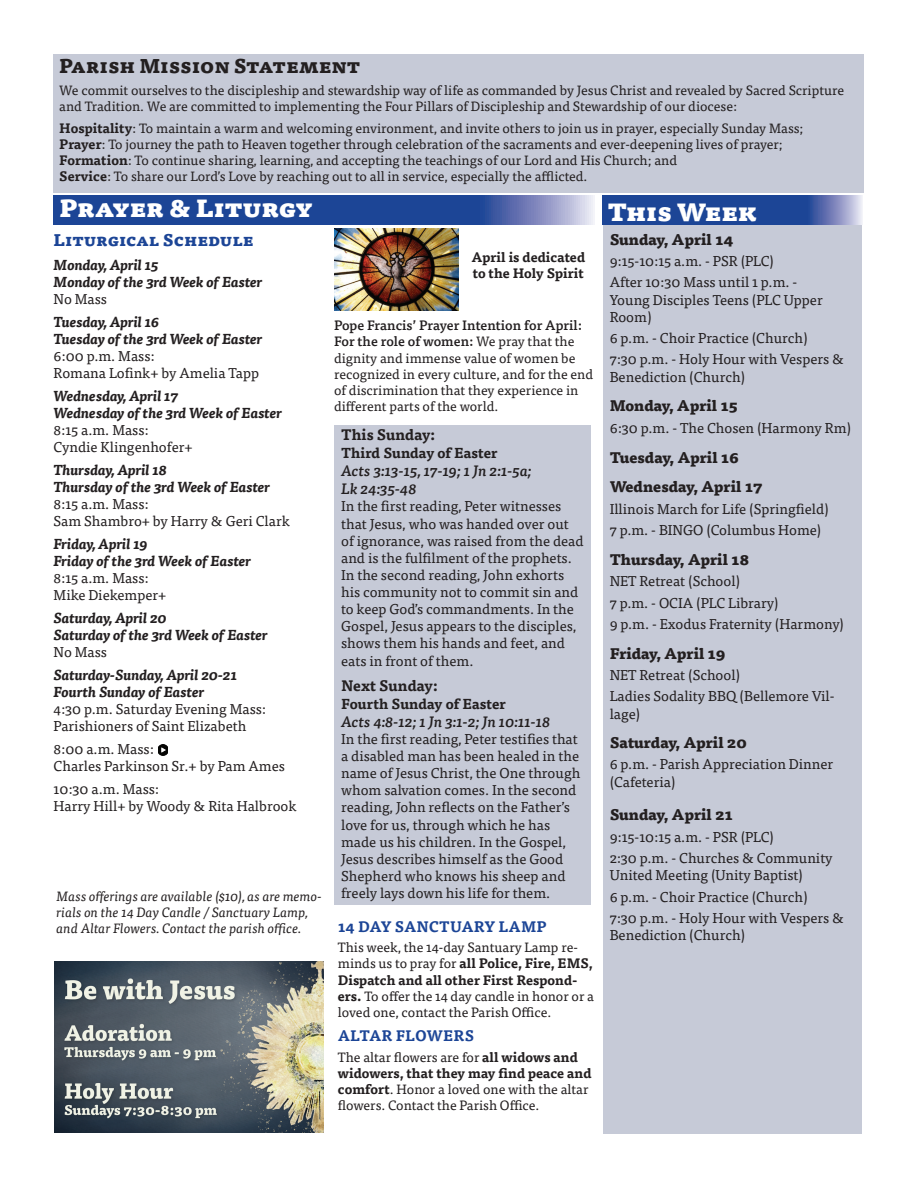
<style>
.page{position:relative;width:918px;height:1188px;background:#fff}
.page>*{position:absolute;margin:0;border:0;box-sizing:border-box;transform-origin:0 0}
.t1{font:900 24px "Tisa Pro";color:#fff}
.t2{font:800 19.5px "Tisa Pro";color:#231f20}
.t3{font:800 16.5px "Tisa Pro";color:#1c4596}
.t4{font:800 15px/29.5px "Tisa Pro";color:#231f20}
.t5{font:italic 500 15px/18px "Tisa Pro";color:#231f20}
.t6{font:700 15px "Tisa Pro";color:#1c4596}
.t7{font:700 15px "Tisa Pro";color:#231f20}
.t8{font:14.25px/17.1px "Tisa Pro";color:#231f20}
.t9{font:italic 700 14.25px/17.1px "Tisa Pro";color:#231f20}
.t10{font:700 14.25px "Tisa Pro";color:#231f20}
.t11{font:13.5px/16.2px "Tisa Pro";color:#231f20}
.t12{font:italic 13.5px/16.2px "Tisa Pro";color:#231f20}
.t13{font:700 13.5px/16.2px "Tisa Pro";color:#231f20}
.s1{font-weight:700}
.s2{font-weight:400;font-style:normal}
.s3{font-weight:700;font-style:italic}
.s4{font-weight:500}
</style>
<div class="page">
<svg style="left:54px;top:196px;width:540px;height:28px;background:#31549e"></svg>
<div style="left:54px;top:54px;width:810px;height:138px;background:#c6cad7"></div>
<div style="left:334px;top:425px;width:257px;height:479px;background:#c6cad7"></div>
<svg style="left:159px;top:744px;width:9px;height:11px"></svg>
<img style="left:55px;top:962px;width:269px;height:171px">
<div style="left:603px;top:215px;width:259px;height:919px;background:#c6cad7"></div>
<svg style="left:603px;top:196px;width:260px;height:28px;background:#32549f"></svg>
<img style="left:334px;top:229px;width:125px;height:81px">
<p class="t2" style="left:59px;top:50px;width:302px">Parish Mission Statement</p>
<p class="t11" style="left:59px;top:81px;width:786px">We commit ourselves to the discipleship and stewardship way of life as commanded by Jesus Christ and revealed by Sacred Scripture and Tradition. We are committed to implementing the Four Pillars of Discipleship and Stewardship of our diocese:</p>
<p class="t11" style="left:59px;top:119px;width:746px"><span class="s1">Hospitality</span>: To maintain a warm and welcoming environment, and invite others to join us in prayer, especially Sunday Mass; <span class="s1">Prayer</span>: To journey the path to Heaven together through celebration of the sacraments and ever-deepening lives of prayer; <span class="s1">Formation</span>: To continue sharing, learning, and accepting the teachings of our Lord and His Church; and<br><span class="s1">Service</span>: To share our Lord’s Love by reaching out to all in service, especially the afflicted.</p>
<p class="t1" style="left:59px;top:187px;width:255px">Prayer &amp; Liturgy</p>
<p class="t3" style="left:54px;top:226px;width:201px">Liturgical Schedule</p>
<p class="t9" style="left:54px;top:255px;width:210px">Monday, April 15<br>Monday of the 3rd Week of Easter<br><span class="s2">No Mass</span></p>
<p class="t9" style="left:54px;top:312px;width:210px">Tuesday, April 16<br>Tuesday of the 3rd Week of Easter<br><span class="s2">6:00 p.m. Mass:<br>Romana Lofink+ by Amelia Tapp</span></p>
<p class="t9" style="left:54px;top:386px;width:230px">Wednesday, April 17<br>Wednesday of the 3rd Week of Easter<br><span class="s2">8:15 a.m. Mass:<br>Cyndie Klingenhofer+</span></p>
<p class="t9" style="left:54px;top:460px;width:238px">Thursday, April 18<br>Thursday of the 3rd Week of Easter<br><span class="s2">8:15 a.m. Mass:<br>Sam Shambro+ by Harry &amp; Geri Clark</span></p>
<p class="t9" style="left:54px;top:534px;width:199px">Friday, April 19<br>Friday of the 3rd Week of Easter<br><span class="s2">8:15 a.m. Mass:<br>Mike Diekemper+</span></p>
<p class="t9" style="left:54px;top:608px;width:216px">Saturday, April 20<br>Saturday of the 3rd Week of Easter<br><span class="s2">No Mass</span></p>
<p class="t8" style="left:54px;top:665px;width:214px"><span class="s3">Saturday-Sunday, April 20-21<br>Fourth Sunday of Easter<br></span>4:30 p.m. Saturday Evening Mass:<br>Parishioners of Saint Elizabeth</p>
<p class="t8" style="left:54px;top:740px;width:233px">8:00 a.m. Mass:<br>Charles Parkinson Sr.+ by Pam Ames</p>
<p class="t8" style="left:54px;top:779px;width:244px">10:30 a.m. Mass:<br>Harry Hill+ by Woody &amp; Rita Halbrook</p>
<p class="t1" style="left:608px;top:192px;width:150px">This Week</p>
<p class="t4" style="left:610px;top:224px;width:125px">Sunday, April 14</p>
<p class="t8" style="left:610px;top:249px;width:189px;line-height:21.5px">9:15-10:15 a.m. - PSR (PLC)<br>After 10:30 Mass until 1 p.m. -</p>
<p class="t8" style="left:610px;top:290px;width:215px">Young Disciples Teens (PLC Upper<br>Room)</p>
<p class="t8" style="left:610px;top:327px;width:236px;line-height:21.5px">6 p.m. - Choir Practice (Church)<br>7:30 p.m. - Holy Hour with Vespers &amp;</p>
<p class="t8" style="left:610px;top:367px;width:137px">Benediction (Church)</p>
<p class="t4" style="left:610px;top:390px;width:130px">Monday, April 15</p>
<p class="t8" style="left:610px;top:419px;width:243px">6:30 p.m. - The Chosen (Harmony Rm)</p>
<p class="t4" style="left:610px;top:442px;width:154px">Tuesday, April 16<br>Wednesday, April 17</p>
<p class="t8" style="left:610px;top:497px;width:221px;line-height:21.5px">Illinois March for Life (Springfield)<br>7 p.m. - BINGO (Columbus Home)</p>
<p class="t4" style="left:610px;top:544px;width:141px">Thursday, April 18</p>
<p class="t8" style="left:610px;top:570px;width:235px;line-height:21.5px">NET Retreat (School)<br>7 p.m. - OCIA (PLC Library)<br>9 p.m. - Exodus Fraternity (Harmony)</p>
<p class="t4" style="left:610px;top:638px;width:117px">Friday, April 19</p>
<p class="t8" style="left:610px;top:663px;width:226px;line-height:21.5px">NET Retreat (School)<br>Ladies Sodality BBQ (Bellemore Vil-</p>
<p class="t8" style="left:610px;top:704px;width:32px">lage)</p>
<p class="t4" style="left:610px;top:727px;width:139px">Saturday, April 20</p>
<p class="t8" style="left:610px;top:755px;width:225px">6 p.m. - Parish Appreciation Dinner (Cafeteria)</p>
<p class="t4" style="left:610px;top:799px;width:125px">Sunday, April 21</p>
<p class="t8" style="left:610px;top:825px;width:225px;line-height:21.5px">9:15-10:15 a.m. - PSR (PLC)<br>2:30 p.m. - Churches &amp; Community</p>
<p class="t8" style="left:610px;top:864px;width:236px;line-height:21.5px">United Meeting (Unity Baptist)<br>6 p.m. - Choir Practice (Church)<br>7:30 p.m. - Holy Hour with Vespers &amp;</p>
<p class="t8" style="left:610px;top:926px;width:137px">Benediction (Church)</p>
<p class="t13" style="left:471px;top:249px;width:115px">April is dedicated to the Holy Spirit</p>
<p class="t11" style="left:334px;top:317px;width:261px"><span class="s4">Pope Francis’ Prayer Intention for April:<br>For the role of women:</span> We pray that the dignity and immense value of women be recognized in every culture, and for the end of discrimination that they experience in different parts of the world.</p>
<p class="t7" style="left:341px;top:423px;width:96px">This Sunday:</p>
<p class="t10" style="left:341px;top:442px;width:158px">Third Sunday of Easter</p>
<p class="t5" style="left:341px;top:461px;width:192px">Acts 3:13-15, 17-19; 1 Jn 2:1-5a;<br>Lk 24:35-48</p>
<p class="t8" style="left:341px;top:497px;width:244px">In the first reading, Peter witnesses that Jesus, who was handed over out of ignorance, was raised from the dead and is the fulfilment of the prophets.<br>In the second reading, John exhorts his community not to commit sin and to keep God’s commandments. In the Gospel, Jesus appears to the disciples, shows them his hands and feet, and eats in front of them.</p>
<p class="t7" style="left:341px;top:673px;width:98px">Next Sunday:</p>
<p class="t10" style="left:341px;top:692px;width:166px">Fourth Sunday of Easter</p>
<p class="t5" style="left:341px;top:712px;width:211px">Acts 4:8-12; 1 Jn 3:1-2; Jn 10:11-18</p>
<p class="t8" style="left:341px;top:730px;width:241px">In the first reading, Peter testifies that a disabled man has been healed in the name of Jesus Christ, the One through whom salvation comes. In the second reading, John reflects on the Father’s love for us, through which he has made us his children. In the Gospel, Jesus describes himself as the Good Shepherd who knows his sheep and freely lays down his life for them.</p>
<p class="t6" style="left:338px;top:914px;width:210px">14 DAY SANCTUARY LAMP</p>
<p class="t11" style="left:338px;top:939px;width:258px">This week, the 14-day Santuary Lamp re&shy;minds us to pray for <span class="s1">all Police, Fire, EMS, Dispatch and all other First Respond&shy;ers.</span> To offer the 14 day candle in honor or a loved one, contact the Parish Office.</p>
<p class="t6" style="left:338px;top:1023px;width:138px">ALTAR FLOWERS</p>
<p class="t11" style="left:338px;top:1048px;width:255px">The altar flowers are for <span class="s1">all widows and widowers, that they may find peace and comfort</span>. Honor a loved one with the altar flowers. Contact the Parish Office.</p>
<p class="t12" style="left:57px;top:887px;width:267px">Mass offerings are available ($10), as are memo&shy;rials on the 14 Day Candle / Sanctuary Lamp, and Altar Flowers. Contact the parish office.</p>
</div>
